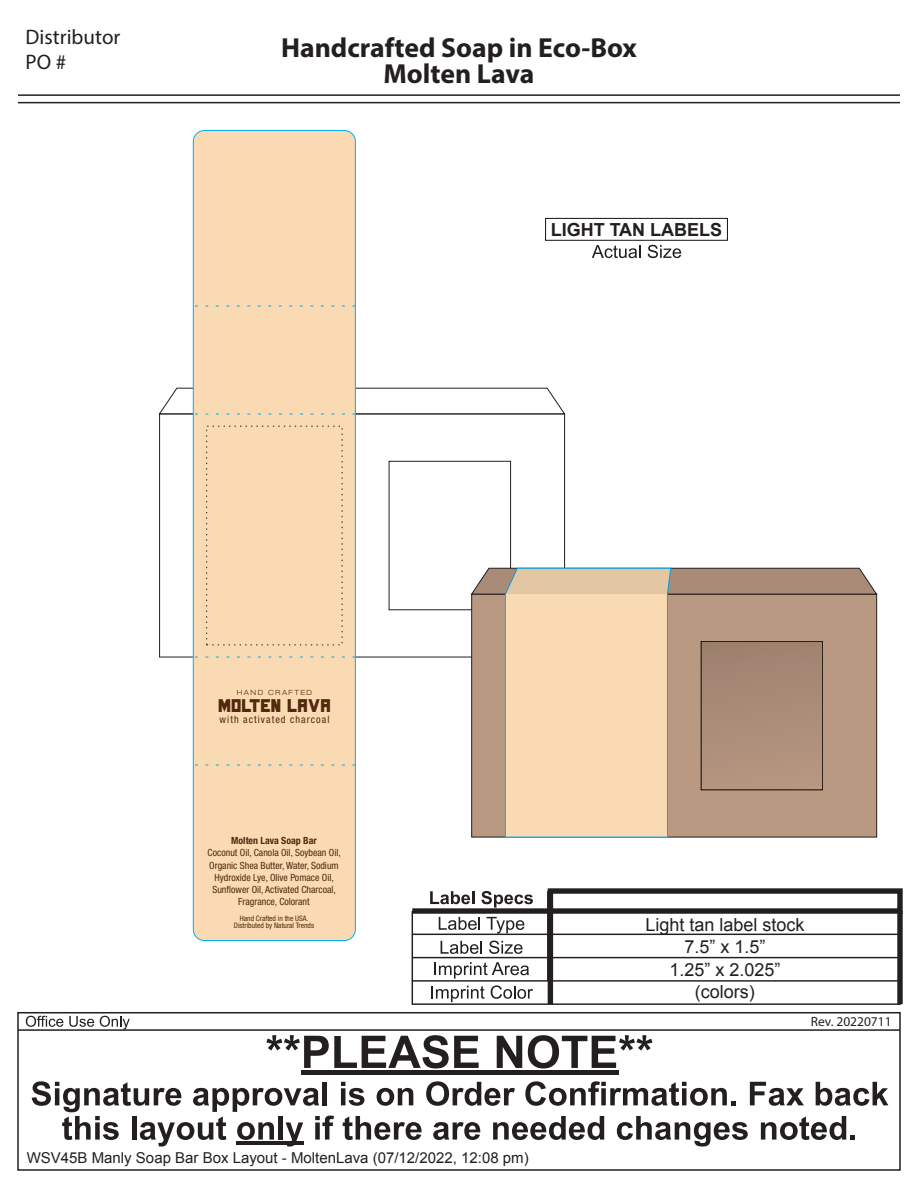
<style>
.page{position:relative;width:918px;height:1188px;background:#fff}
.page>*{position:absolute;margin:0;border:0;box-sizing:border-box;transform-origin:0 0}
.t1{font:700 27.6px/26.2px "Myriad Pro";color:#231f20;text-align:center}
.t2{font:26.85px "Transonic Demo";color:#52280f}
.t3{font:21px/25.2px "Myriad Pro";color:#231f20}
.t4{font:18px/21.5px "Arial";color:#231f20;text-align:center}
.t5{font:700 18px "Arial";color:#231f20}
.t6{font:15px "Arial";color:#231f20}
.t7{font:13.5px "Myriad Pro";color:#231f20}
.t8{font:condensed 10.2px "Helvetica Neue LT Std";letter-spacing:.1em;color:#52280f}
.t9{font:condensed 9.9px/12.3px "Helvetica Neue LT Std";color:#52280f;text-align:center}
.t10{font:700 condensed 9.9px "Helvetica Neue LT Std";color:#52280f}
.t11{font:condensed 7.5px/7.5px "Helvetica Neue LT Std";color:#52280f;text-align:center}
.t12{font:300 expanded 7.2px "Helvetica Neue LT Std";letter-spacing:.2em;color:#52280f}
</style>
<div class="page">
<svg style="left:592px;top:245px;width:49px;height:13px"></svg>
<svg style="left:648px;top:245px;width:33px;height:13px"></svg>
<div style="left:545px;top:218px;width:183px;height:23px;border:1px solid #231f20"></div>
<hr style="left:18px;top:94px;width:882px;height:2px;background:#231f20">
<hr style="left:18px;top:102px;width:882px;height:1px;background:#231f20">
<svg style="left:266px;top:1035px;width:213px;height:34px"></svg>
<svg style="left:497px;top:1036px;width:25px;height:32px"></svg>
<svg style="left:528px;top:1035px;width:124px;height:34px"></svg>
<div style="left:301px;top:1070px;width:317px;height:5px;background:#231f20"></div>
<svg style="left:341px;top:1082px;width:24px;height:24px"></svg>
<svg style="left:377px;top:1088px;width:36px;height:18px"></svg>
<svg style="left:426px;top:1081px;width:89px;height:25px"></svg>
<svg style="left:525px;top:1081px;width:211px;height:25px"></svg>
<svg style="left:750px;top:1082px;width:54px;height:24px"></svg>
<svg style="left:816px;top:1082px;width:72px;height:24px"></svg>
<svg style="left:32px;top:1081px;width:302px;height:66px"></svg>
<svg style="left:343px;top:1116px;width:79px;height:24px"></svg>
<svg style="left:433px;top:1122px;width:47px;height:18px"></svg>
<svg style="left:493px;top:1116px;width:111px;height:24px"></svg>
<svg style="left:617px;top:1116px;width:131px;height:31px"></svg>
<svg style="left:761px;top:1116px;width:94px;height:24px"></svg>
<hr style="left:236px;top:1141px;width:68px;height:4px;background:#231f20">
<div style="left:17px;top:1012px;width:884px;height:159px;border:2px solid #231f20"></div>
<svg style="left:26px;top:1016px;width:37px;height:11px"></svg>
<svg style="left:69px;top:1016px;width:25px;height:11px"></svg>
<svg style="left:100px;top:1016px;width:30px;height:13px"></svg>
<hr style="left:18px;top:1029px;width:882px;height:2px;background:#231f20">
<svg style="left:411px;top:888px;width:492px;height:117px"></svg>
<div style="left:547px;top:891px;width:6px;height:90px;background:#231f20"></div>
<div style="left:897px;top:911px;width:6px;height:93px;background:#231f20"></div>
<svg style="left:430px;top:891px;width:45px;height:13px"></svg>
<svg style="left:481px;top:891px;width:52px;height:17px"></svg>
<svg style="left:439px;top:917px;width:41px;height:13px"></svg>
<svg style="left:487px;top:917px;width:37px;height:17px"></svg>
<svg style="left:441px;top:941px;width:41px;height:13px"></svg>
<svg style="left:489px;top:941px;width:34px;height:13px"></svg>
<svg style="left:434px;top:962px;width:95px;height:17px"></svg>
<svg style="left:431px;top:986px;width:54px;height:16px"></svg>
<svg style="left:491px;top:985px;width:42px;height:14px"></svg>
<div style="left:159px;top:414px;width:406px;height:243px;background:#fff;border:1px solid #231f20"></div>
<div style="left:389px;top:461px;width:122px;height:149px;background:#fff;border:1px solid #231f20"></div>
<div style="left:193px;top:131px;width:162px;height:810px;background:#f9dab3;border-radius:11px"></div>
<div style="left:193px;top:130px;width:163px;height:811px;border:1px solid #00aeef;border-radius:11px"></div>
<svg style="left:159px;top:387px;width:406px;height:28px"></svg>
<svg style="left:193px;top:657px;width:162px;height:1px"></svg>
<svg style="left:193px;top:765px;width:162px;height:1px"></svg>
<svg style="left:193px;top:306px;width:162px;height:1px"></svg>
<div style="left:471px;top:594px;width:406px;height:243px;background:#ba9983;border:1px solid #231f20"></div>
<div style="left:701px;top:641px;width:122px;height:149px;background:#aa8c78"></div>
<div style="left:701px;top:641px;width:122px;height:149px;border:1px solid #231f20"></div>
<div style="left:505px;top:595px;width:166px;height:242px;background:#f9dab3"></div>
<svg style="left:471px;top:568px;width:406px;height:27px;background:#baa18a"></svg>
<h3 class="t3" style="left:26px;top:24px;width:96px">Distributor<br>PO #</h3>
<h1 class="t1" style="left:281px;top:33px;width:357px">Handcrafted Soap in Eco-Box<br>Molten Lava</h1>
<h3 class="t5" style="left:551px;top:218px;width:173px">LIGHT TAN LABELS</h3>
<p class="t12" style="left:237px;top:689px;width:77px">HAND CRAFTED</p>
<h2 class="t2" style="left:218px;top:684px;width:114px">MOLTEN LAVA</h2>
<p class="t8" style="left:220px;top:714px;width:111px">with activated charcoal</p>
<p class="t10" style="left:231px;top:834px;width:87px">Molten Lava Soap Bar</p>
<p class="t9" style="left:208px;top:847px;width:135px">Coconut Oil, Canola Oil, Soybean Oil,<br>Organic Shea Butter, Water, Sodium<br>Hydroxide Lye, Olive Pomace Oil,<br>Sunflower Oil, Activated Charcoal,<br>Fragrance, Colorant</p>
<p class="t11" style="left:234px;top:914px;width:82px">Hand Crafted in the USA.<br>Distributed by Natural Trends</p>
<h3 class="t6" style="left:27px;top:1148px;width:503px">WSV45B Manly Soap Bar Box Layout - MoltenLava (07/12/2022, 12:08 pm)</h3>
<h3 class="t4" style="left:645px;top:914px;width:161px">Light tan label stock<br>7.5” x 1.5”</h3>
<h3 class="t4" style="left:669px;top:959px;width:113px">1.25” x 2.025”</h3>
<h3 class="t4" style="left:695px;top:981px;width:61px">(colors)</h3>
<h3 class="t7" style="left:811px;top:1014px;width:82px">Rev. 20220711</h3>
</div>
